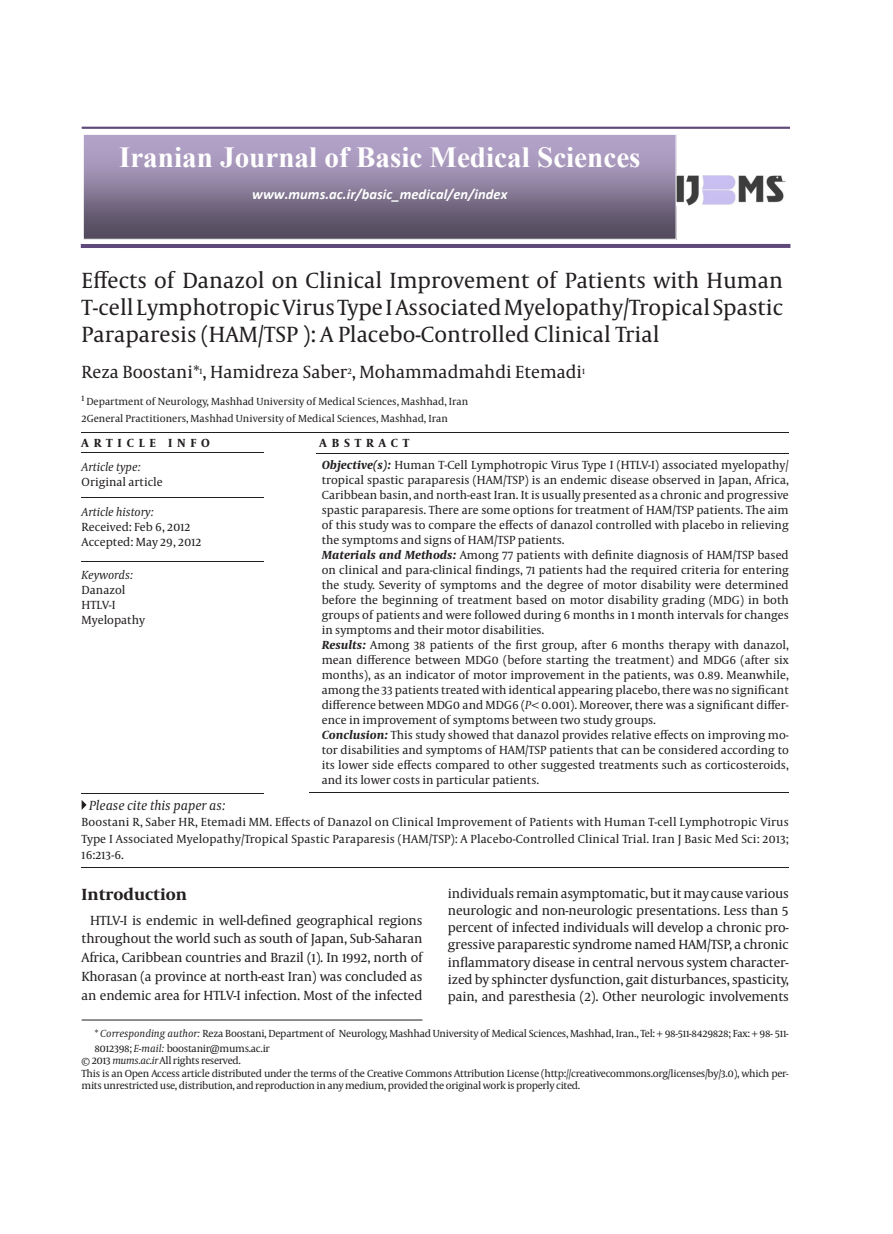
<style>
.page{position:relative;width:893px;height:1234px;background:#fff}
.page>*{position:absolute;margin:0;border:0;box-sizing:border-box;transform-origin:0 0}
.t1{font:700 29.1px "Times New Roman";color:#fff}
.t2{font:22.5px/27px "Capitolium News";color:#231f20;text-align:justify}
.t3{font:18px "Capitolium News";color:#231f20}
.t4{font:700 16.5px "Capitolium News";color:#231f20}
.t5{font:italic 700 14.55px "Calibri";letter-spacing:.005em;color:#fff}
.t6{font:13.5px/17.2px "Capitolium News";letter-spacing:-.015em;color:#231f20;text-align:justify}
.t7{font:italic 13.5px "Capitolium News";color:#231f20}
.t8{font:12px/15px "Capitolium News";color:#231f20}
.t9{font:italic 12px "Capitolium News";color:#231f20}
.t10{font:700 12px "Capitolium News";letter-spacing:.4em;color:#231f20}
.t11{font:10.5px/12.6px "Capitolium News";letter-spacing:-.025em;color:#231f20}
.t12{font:10.5px/16.5px "Capitolium News";color:#231f20}
.s1{font-weight:700;font-style:italic}
.s2{font-style:italic}
</style>
<div class="page">
<hr style="left:81px;top:244px;width:709px;height:4px;background:#5f497a">
<hr style="left:82px;top:127px;width:708px;height:2px;background:#5f497a">
<div style="left:83px;top:134px;width:593px;height:105px;background:linear-gradient(to bottom,#c2b0d9,#50485a)"></div>
<div style="left:83px;top:134px;width:594px;height:106px;border:1px solid #fff"></div>
<img style="left:677px;top:175px;width:108px;height:30px">
<hr style="left:82px;top:1019px;width:340px;height:1px;background:#231f20">
<hr style="left:82px;top:431px;width:707px;height:1px;background:#231f20">
<hr style="left:82px;top:792px;width:182px;height:1px;background:#231f20">
<hr style="left:82px;top:496px;width:182px;height:1px;background:#231f20">
<hr style="left:82px;top:452px;width:182px;height:1px;background:#231f20">
<svg style="left:82px;top:800px;width:5px;height:9px"></svg>
<hr style="left:82px;top:866px;width:707px;height:1px;background:#231f20">
<hr style="left:316px;top:452px;width:473px;height:1px;background:#231f20">
<hr style="left:309px;top:792px;width:480px;height:1px;background:#231f20">
<hr style="left:82px;top:560px;width:182px;height:1px;background:#231f20">
<h1 class="t1" style="left:119px;top:137px;width:523px">Iranian Journal of Basic Medical Sciences</h1>
<p class="t5" style="left:252px;top:185px;width:257px">www.mums.ac.ir/basic_medical/en/index</p>
<h2 class="t2" style="left:82px;top:267px;width:703px">Effects of Danazol on Clinical Improvement of Patients with Human T-cell Lymphotropic Virus Type I Associated Myelopathy/Tropical Spastic Paraparesis (HAM/TSP ): A Placebo-Controlled Clinical Trial</h2>
<h3 class="t3" style="left:82px;top:361px;width:505px">Reza Boostani*<sup>1</sup>, Hamidreza Saber<sup>2</sup>, Mohammadmahdi Etemadi<sup>1</sup></h3>
<p class="t12" style="left:82px;top:393px;width:388px"><sup>1</sup> Department of Neurology, Mashhad University of Medical Sciences, Mashhad, Iran<br>2General Practitioners, Mashhad University of Medical Sciences, Mashhad, Iran</p>
<p class="t10" style="left:82px;top:435px;width:130px">ARTICLE INFO</p>
<p class="t10" style="left:320px;top:435px;width:91px">ABSTRACT</p>
<p class="t9" style="left:82px;top:460px;width:61px">Article type:</p>
<p class="t8" style="left:82px;top:474px;width:83px">Original article</p>
<p class="t9" style="left:82px;top:505px;width:74px">Article history:</p>
<p class="t8" style="left:82px;top:519px;width:121px">Received: Feb 6, 2012<br>Accepted: May 29, 2012</p>
<p class="t9" style="left:82px;top:567px;width:53px">Keywords:</p>
<p class="t8" style="left:82px;top:582px;width:65px">Danazol<br>HTLV-I<br>Myelopathy</p>
<p class="t8" style="left:322px;top:457px;width:469px"><span class="s1">Objective(s):</span> Human T-Cell Lymphotropic Virus Type I (HTLV-I) associated myelopathy/ tropical spastic paraparesis (HAM/TSP) is an endemic disease observed in Japan, Africa, Caribbean basin, and north-east Iran. It is usually presented as a chronic and progressive spastic paraparesis. There are some options for treatment of HAM/TSP patients. The aim of this study was to compare the effects of danazol controlled with placebo in relieving the symptoms and signs of HAM/TSP patients.<br><span class="s1">Materials and Methods:</span> Among 77 patients with definite diagnosis of HAM/TSP based on clinical and para-clinical findings, 71 patients had the required criteria for entering the study. Severity of symptoms and the degree of motor disability were determined before the beginning of treatment based on motor disability grading (MDG) in both groups of patients and were followed during 6 months in 1 month intervals for changes in symptoms and their motor disabilities.<br><span class="s1">Results:</span> Among 38 patients of the first group, after 6 months therapy with danazol, mean difference between MDG0 (before starting the treatment) and MDG6 (after six months), as an indicator of motor improvement in the patients, was 0.89. Meanwhile, among the 33 patients treated with identical appearing placebo, there was no significant difference between MDG0 and MDG6 (<span class="s2">P</span>&lt; 0.001). Moreover, there was a significant differ&shy;ence in improvement of symptoms between two study groups.<br><span class="s1">Conclusion:</span> This study showed that danazol provides relative effects on improving mo&shy;tor disabilities and symptoms of HAM/TSP patients that can be considered according to its lower side effects compared to other suggested treatments such as corticosteroids, and its lower costs in particular patients.</p>
<p class="t7" style="left:89px;top:797px;width:138px">Please cite this paper as:</p>
<p class="t8" style="left:82px;top:813px;width:709px;line-height:16.5px;text-align:justify">Boostani R, Saber HR, Etemadi MM. Effects of Danazol on Clinical Improvement of Patients with Human T-cell Lymphotropic Virus Type I Associated Myelopathy/Tropical Spastic Paraparesis (HAM/TSP): A Placebo-Controlled Clinical Trial. Iran J Basic Med Sci: 2013; 16:213-6.</p>
<h3 class="t4" style="left:82px;top:884px;width:107px">Introduction</h3>
<p class="t6" style="left:82px;top:910px;width:342px;line-height:18.8px;text-indent:9px">HTLV-I is endemic in well-defined geographical regions throughout the world such as south of Japan, Sub-Saharan Africa, Caribbean countries and Brazil (1). In 1992, north of Khorasan (a province at north-east Iran) was concluded as an endemic area for HTLV-I infection. Most of the infected</p>
<p class="t6" style="left:448px;top:884px;width:342px">individuals remain asymptomatic, but it may cause various neurologic and non-neurologic presentations. Less than 5 percent of infected individuals will develop a chronic pro&shy;gressive paraparestic syndrome named HAM/TSP, a chronic inflammatory disease in central nervous system character&shy;ized by sphincter dysfunction, gait disturbances, spasticity, pain, and paresthesia (2). Other neurologic involvements</p>
<p class="t11" style="left:94px;top:1025px;width:696px;line-height:15px">* <span class="s2">Corresponding author:</span> Reza Boostani, Department of Neurology, Mashhad University of Medical Sciences, Mashhad, Iran., Tel: + 98-511-8429828; Fax: + 98- 511-<br>8012398; <span class="s2">E-mail:</span> boostanir@mums.ac.ir</p>
<p class="t11" style="left:82px;top:1053px;width:709px">© 2013 <span class="s2">mums.ac.ir</span> All rights reserved.<br>This is an Open Access article distributed under the terms of the Creative Commons Attribution License (http://creativecommons.org/licenses/by/3.0), which per&shy;mits unrestricted use, distribution, and reproduction in any medium, provided the original work is properly cited.</p>
</div>
